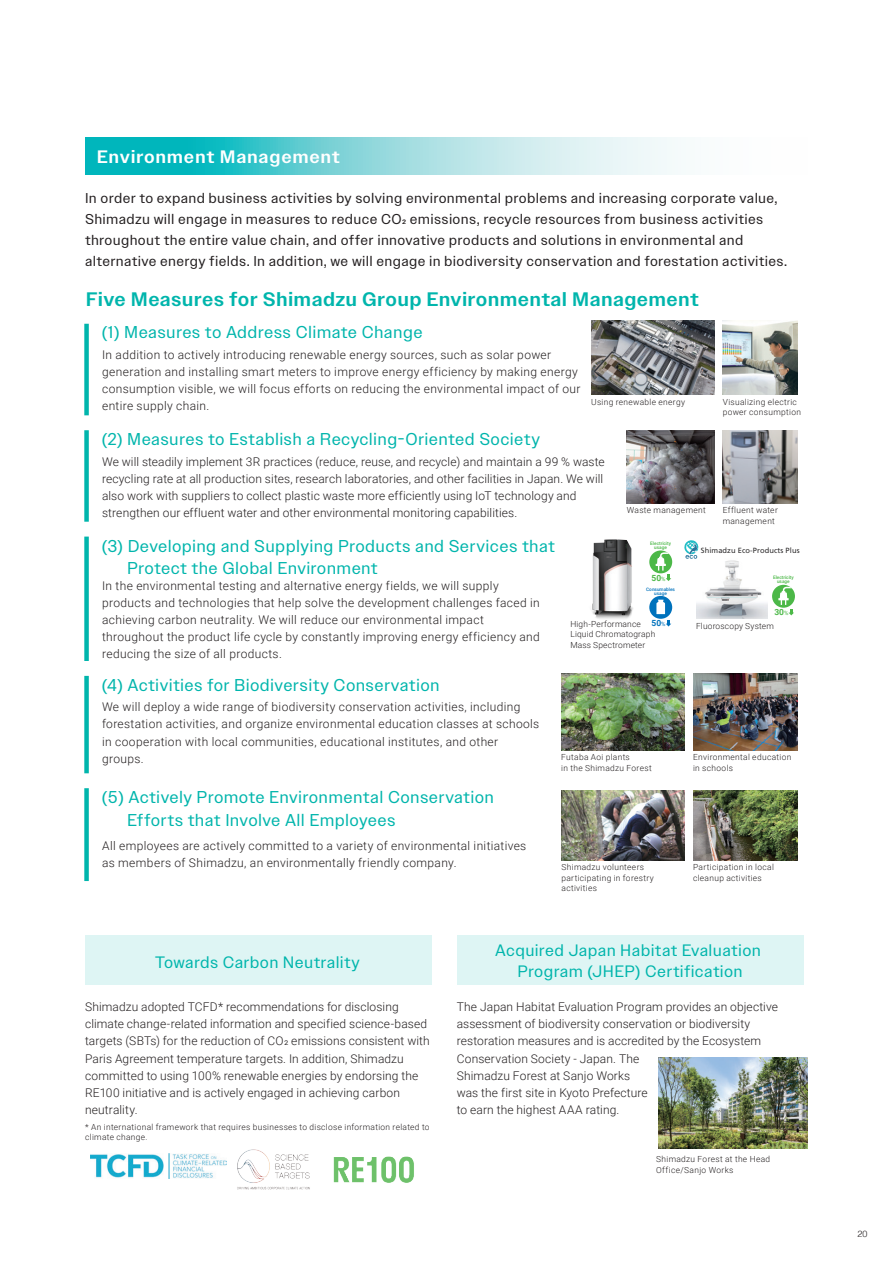
<style>
.page{position:relative;width:893px;height:1263px;background:#fff}
.page>*{position:absolute;margin:0;border:0;box-sizing:border-box;transform-origin:0 0}
.t1{font:500 19.5px "Owners Text";letter-spacing:.015em;color:#00b5ac}
.t2{font:500 18px "Owners Text";letter-spacing:.035em;color:#fff}
.t3{font:17.1px/22.5px "Owners Text";letter-spacing:.02em;color:#00b5ac}
.t4{font:16.5px/21px "Owners Text";letter-spacing:.02em;color:#00b5ac;text-align:center}
.t5{font:14.25px/21px "Owners Text";letter-spacing:.02em;color:#231f20}
.t6{font:300 12px/17.1px "Roboto";letter-spacing:.015em;color:#231f20}
.t7{font:300 9px "Helvetica";color:#231f20}
.t8{font:300 8.4px/10.5px "Roboto";letter-spacing:.04em;color:#231f20}
.t9{font:300 8.4px/10.5px "Roboto";letter-spacing:.02em;color:#231f20}
.t10{font:700 8.4px "Roboto";color:#4cb848}
.t11{font:700 8.4px "Roboto";color:#0072bc}
.t12{font:7.5px "Frutiger LT Std";letter-spacing:.01em;color:#312f30}
.t13{font:500 4.65px/4.2px "Roboto";color:#4cb848;text-align:center}
.t14{font:500 4.65px/4.2px "Roboto";color:#0072bc;text-align:center}
.s1{font-weight:400;font-size:5.85px}
</style>
<div class="page">
<div style="left:85px;top:935px;width:347px;height:50px;background:#def5f4"></div>
<div style="left:457px;top:935px;width:346px;height:50px;background:#def5f4"></div>
<img style="left:237px;top:1149px;width:73px;height:41px">
<img style="left:333px;top:1156px;width:81px;height:27px">
<img style="left:91px;top:1153px;width:135px;height:25px">
<img style="left:723px;top:320px;width:74px;height:74px">
<img style="left:591px;top:320px;width:123px;height:74px">
<img style="left:693px;top:674px;width:104px;height:76px">
<img style="left:561px;top:674px;width:124px;height:76px">
<img style="left:693px;top:790px;width:104px;height:70px">
<img style="left:561px;top:790px;width:124px;height:70px">
<img style="left:723px;top:430px;width:74px;height:73px">
<img style="left:627px;top:430px;width:87px;height:73px">
<svg style="left:85px;top:137px;width:593px;height:37px;background:#7fd6da"></svg>
<div style="left:84px;top:324px;width:5px;height:91px;background:#00b5ac"></div>
<div style="left:84px;top:430px;width:5px;height:92px;background:#00b5ac"></div>
<div style="left:84px;top:537px;width:5px;height:124px;background:#00b5ac"></div>
<div style="left:84px;top:676px;width:5px;height:97px;background:#00b5ac"></div>
<div style="left:84px;top:788px;width:5px;height:93px;background:#00b5ac"></div>
<svg style="left:649px;top:550px;width:23px;height:23px"></svg>
<svg style="left:656px;top:552px;width:15px;height:29px"></svg>
<div style="left:772px;top:585px;width:23px;height:23px;background:#4cb848;border-radius:50%"></div>
<svg style="left:778px;top:587px;width:16px;height:28px"></svg>
<img style="left:696px;top:560px;width:71px;height:58px">
<img style="left:592px;top:539px;width:41px;height:80px">
<svg style="left:684px;top:540px;width:15px;height:19px"></svg>
<svg style="left:666px;top:620px;width:5px;height:6px"></svg>
<svg style="left:649px;top:596px;width:23px;height:23px"></svg>
<svg style="left:656px;top:600px;width:9px;height:14px"></svg>
<img style="left:659px;top:1058px;width:149px;height:90px">
<h2 class="t2" style="left:97px;top:146px;width:245px">Environment Management</h2>
<p class="t5" style="left:85px;top:188px;width:704px">In order to expand business activities by solving environmental problems and increasing corporate value, Shimadzu will engage in measures to reduce CO₂ emissions, recycle resources from business activities throughout the entire value chain, and offer innovative products and solutions in environmental and alternative energy fields. In addition, we will engage in biodiversity conservation and forestation activities.</p>
<h1 class="t1" style="left:86px;top:287px;width:615px">Five Measures for Shimadzu Group Environmental Management</h1>
<h3 class="t3" style="left:102px;top:321px;width:322px">(1) Measures to Address Climate Change</h3>
<p class="t6" style="left:102px;top:345px;width:480px">In addition to actively introducing renewable energy sources, such as solar power generation and installing smart meters to improve energy efficiency by making energy consumption visible, we will focus efforts on reducing the environmental impact of our entire supply chain.</p>
<p class="t8" style="left:591px;top:396px;width:95px">Using renewable energy</p>
<p class="t8" style="left:723px;top:396px;width:80px">Visualizing electric power consumption</p>
<h3 class="t3" style="left:102px;top:428px;width:440px">(2) Measures to Establish a Recycling-Oriented Society</h3>
<p class="t6" style="left:102px;top:452px;width:504px">We will steadily implement 3R practices (reduce, reuse, and recycle) and maintain a 99 % waste recycling rate at all production sites, research laboratories, and other facilities in Japan. We will also work with suppliers to collect plastic waste more efficiently using IoT technology and strengthen our effluent water and other environmental monitoring capabilities.</p>
<h3 class="t3" style="left:127px;top:534px;width:430px;text-indent:-25px">(3) Developing and Supplying Products and Services that<br>Protect the Global Environment</h3>
<p class="t6" style="left:102px;top:577px;width:439px">In the environmental testing and alternative energy fields, we will supply products and technologies that help solve the development challenges faced in achieving carbon neutrality. We will reduce our environmental impact throughout the product life cycle by constantly improving energy efficiency and reducing the size of all products.</p>
<h3 class="t3" style="left:102px;top:673px;width:339px">(4) Activities for Biodiversity Conservation</h3>
<p class="t6" style="left:102px;top:698px;width:439px">We will deploy a wide range of biodiversity conservation activities, including forestation activities, and organize environmental education classes at schools in cooperation with local communities, educational institutes, and other groups.</p>
<h3 class="t3" style="left:127px;top:786px;width:369px;text-indent:-25px">(5) Actively Promote Environmental Conservation<br>Efforts that Involve All Employees</h3>
<p class="t6" style="left:102px;top:836px;width:426px">All employees are actively committed to a variety of environmental initiatives as members of Shimadzu, an environmentally friendly company.</p>
<p class="t8" style="left:723px;top:505px;width:57px">Effluent water management</p>
<p class="t8" style="left:627px;top:505px;width:80px">Waste management</p>
<p class="t13" style="left:650px;top:541px;width:22px">Electricity usage</p>
<p class="t10" style="left:652px;top:572px;width:16px">50<span class="s1">%</span></p>
<p class="t13" style="left:773px;top:575px;width:22px">Electricity usage</p>
<p class="t10" style="left:774px;top:606px;width:16px">30<span class="s1">%</span></p>
<p class="t12" style="left:701px;top:546px;width:100px">Shimadzu Eco-Products Plus</p>
<p class="t14" style="left:646px;top:587px;width:30px">Consumables usage</p>
<p class="t11" style="left:652px;top:617px;width:16px">50<span class="s1">%</span></p>
<p class="t9" style="left:570px;top:618px;width:87px">High-Performance<br>Liquid Chromatograph<br>Mass Spectrometer</p>
<p class="t8" style="left:696px;top:621px;width:79px">Fluoroscopy System</p>
<p class="t8" style="left:561px;top:752px;width:92px">Futaba Aoi plants<br>in the Shimadzu Forest</p>
<p class="t8" style="left:693px;top:752px;width:100px">Environmental education in schools</p>
<p class="t8" style="left:561px;top:862px;width:94px">Shimadzu volunteers participating in forestry activities</p>
<p class="t8" style="left:693px;top:862px;width:82px">Participation in local cleanup activities</p>
<h3 class="t4" style="left:155px;top:952px;width:206px">Towards Carbon Neutrality</h3>
<p class="t6" style="left:85px;top:998px;width:346px">Shimadzu adopted TCFD* recommendations for disclosing climate change-related information and specified science-based targets (SBTs) for the reduction of CO2 emissions consistent with Paris Agreement temperature targets. In addition, Shimadzu committed to using 100% renewable energies by endorsing the RE100 initiative and is actively engaged in achieving carbon neutrality.</p>
<p class="t8" style="left:85px;top:1121px;width:346px">* An international framework that requires businesses to disclose information related to climate change.</p>
<h3 class="t4" style="left:495px;top:939px;width:267px">Acquired Japan Habitat Evaluation<br>Program (JHEP) Certification</h3>
<p class="t6" style="left:457px;top:998px;width:323px">The Japan Habitat Evaluation Program provides an objective assessment of biodiversity conservation or biodiversity restoration measures and is accredited by the Ecosystem Conservation Society - Japan. The<br>Shimadzu Forest at Sanjo Works<br>was the first site in Kyoto Prefecture<br>to earn the highest AAA rating.</p>
<p class="t8" style="left:656px;top:1154px;width:116px">Shimadzu Forest at the Head<br>Office/Sanjo Works</p>
<p class="t7" style="left:857px;top:1226px;width:12px">20</p>
</div>
